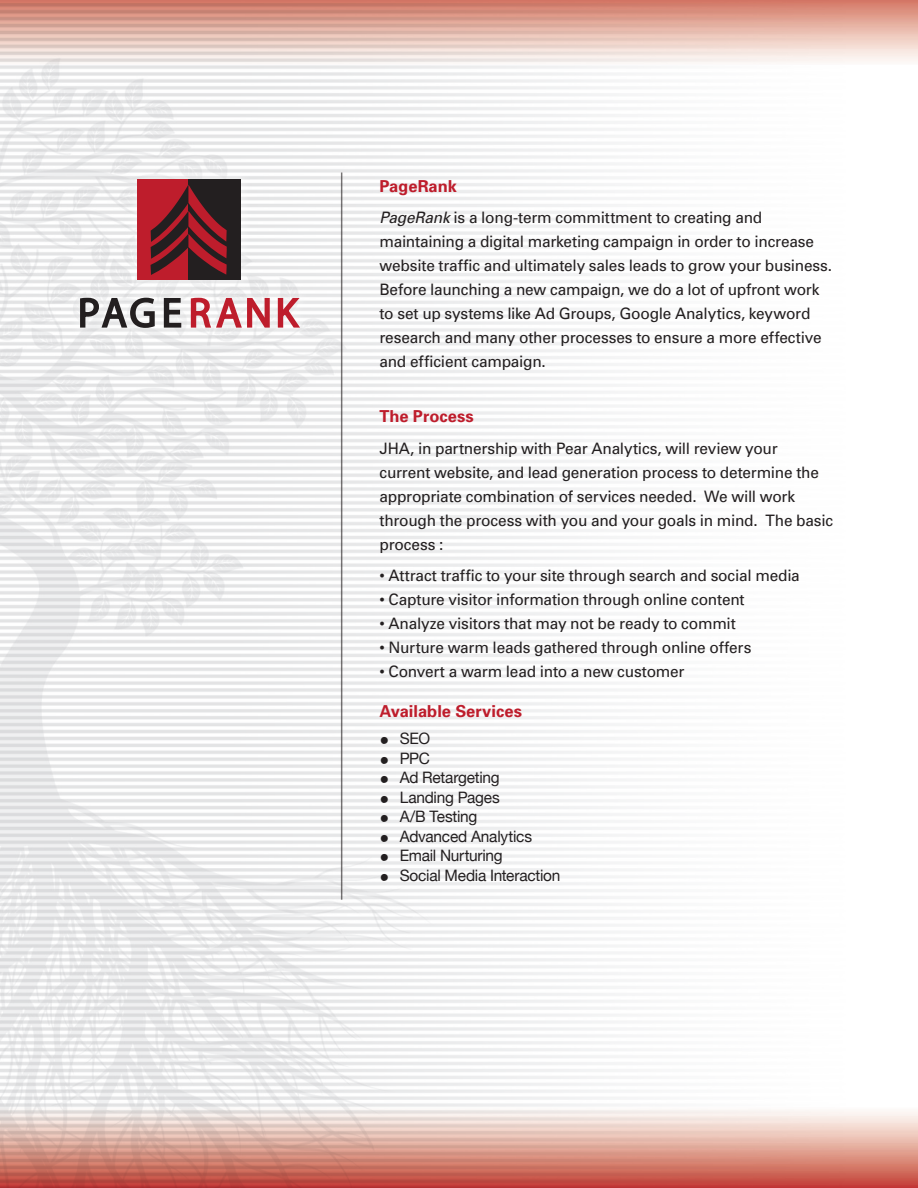
<style>
.page{position:relative;width:918px;height:1188px;background:#fff}
.page>*{position:absolute;margin:0;border:0;box-sizing:border-box;transform-origin:0 0}
.t1{font:700 16.5px "Univers";color:#be1d2c}
.t2{font:15.75px/24px "Univers";letter-spacing:-.015em;color:#231f20}
.t3{font:15.75px/19.5px "Helvetica Neue";letter-spacing:-.015em;color:#231f20}
.s1{font-style:italic}
</style>
<div class="page">
<svg style="left:0;top:0;width:918px;height:65px;background:#e3b8ad"></svg>
<svg style="left:0;top:1107px;width:918px;height:81px;background:#da9f95"></svg>
<div style="left:67px;top:166px;width:245px;height:174px;background:#fff;opacity:.39"></div>
<svg style="left:79px;top:297px;width:77px;height:32px"></svg>
<svg style="left:163px;top:297px;width:19px;height:31px"></svg>
<svg style="left:190px;top:297px;width:81px;height:32px"></svg>
<svg style="left:277px;top:297px;width:25px;height:31px"></svg>
<div style="left:137px;top:179px;width:103px;height:101px;background:#be1d2c"></div>
<div style="left:188px;top:179px;width:53px;height:101px;background:#231f20"></div>
<svg style="left:151px;top:184px;width:76px;height:91px"></svg>
<hr style="left:341px;top:173px;width:1px;height:727px;background:#231f20">
<p class="t1" style="left:380px;top:175px;width:79px">PageRank</p>
<p class="t2" style="left:380px;top:205px;width:454px"><span class="s1">PageRank</span> is a long-term committment to creating and maintaining a digital marketing campaign in order to increase website traffic and ultimately sales leads to grow your business.<br>Before launching a new campaign, we do a lot of upfront work to set up systems like Ad Groups, Google Analytics, keyword research and many other processes to ensure a more effective and efficient campaign.</p>
<p class="t1" style="left:380px;top:406px;width:96px">The Process</p>
<p class="t2" style="left:380px;top:436px;width:455px">JHA, in partnership with Pear Analytics, will review your<br>current website, and lead generation process to determine the appropriate combination of services needed. We will work through the process with you and your goals in mind. The basic process :</p>
<p class="t2" style="left:380px;top:563px;width:422px">• Attract traffic to your site through search and social media</p>
<p class="t2" style="left:380px;top:587px;width:367px">• Capture visitor information through online content</p>
<p class="t2" style="left:380px;top:611px;width:358px">• Analyze visitors that may not be ready to commit</p>
<p class="t2" style="left:380px;top:635px;width:373px">• Nurture warm leads gathered through online offers</p>
<p class="t2" style="left:380px;top:659px;width:307px">• Convert a warm lead into a new customer</p>
<p class="t1" style="left:380px;top:701px;width:144px">Available Services</p>
<p class="t3" style="left:380px;top:730px;width:183px">⚫ SEO<br>⚫ PPC<br>⚫ Ad Retargeting<br>⚫ Landing Pages<br>⚫ A/B Testing<br>⚫ Advanced Analytics<br>⚫ Email Nurturing<br>⚫ Social Media Interaction</p>
</div>
